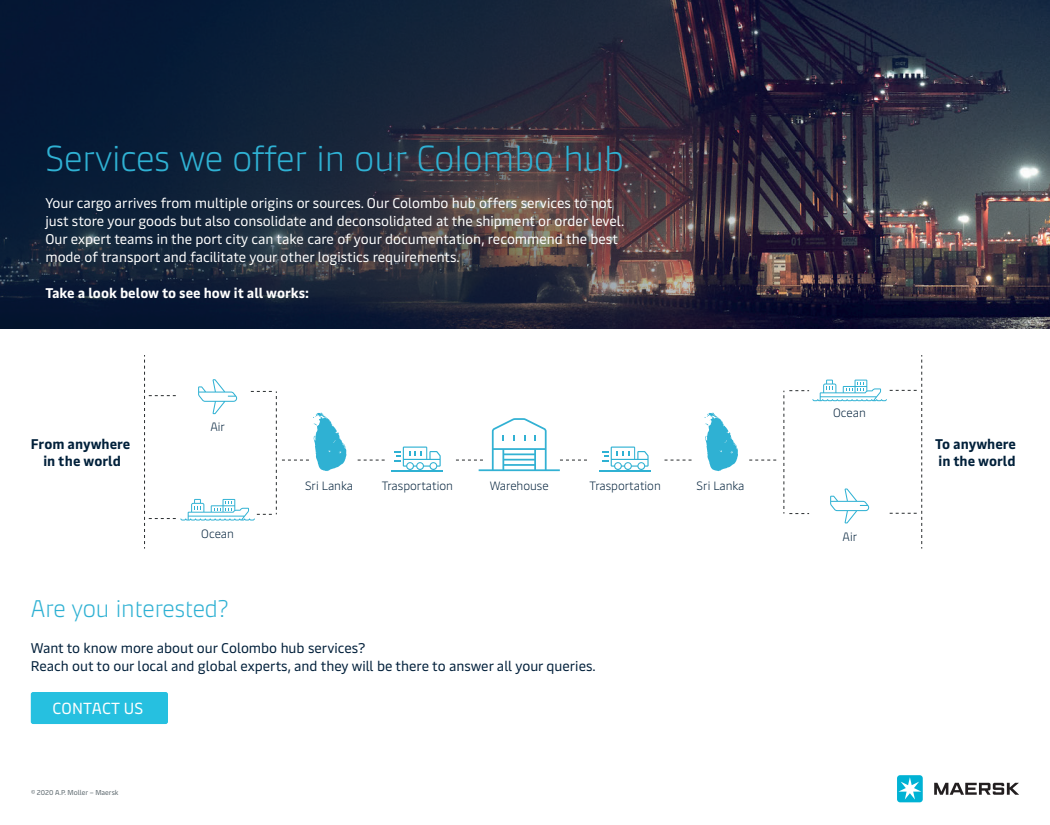
<style>
.page{position:relative;width:1050px;height:825px;background:#fff}
.page>*{position:absolute;margin:0;border:0;box-sizing:border-box;transform-origin:0 0}
.t1{font:300 36px "Maersk Headline";color:#2fb1d3}
.t2{font:300 24px "Maersk Headline";letter-spacing:-.005em;color:#2fb1d3}
.t3{font:16px "Maersk Text";color:#fff}
.t4{font:14px/18px "Maersk Text";color:#fff}
.t5{font:14px/18px "Maersk Text";color:#011f3a}
.t6{font:700 14px/16.8px "Maersk Text";color:#01203a}
.t7{font:700 14px "Maersk Text";color:#fff}
.t8{font:300 12px "Maersk Text";color:#01203a}
.t9{font:7px "Maersk Text";color:#576369}
</style>
<div class="page">
<img style="left:0;top:0;width:1049px;height:328px">
<svg style="left:358px;top:459px;width:27px;height:1px"></svg>
<svg style="left:664px;top:459px;width:28px;height:1px"></svg>
<svg style="left:749px;top:355px;width:173px;height:193px"></svg>
<hr style="left:392px;top:470px;width:51px;height:1px;background:#2fb1d3">
<svg style="left:394px;top:446px;width:47px;height:24px"></svg>
<hr style="left:599px;top:470px;width:52px;height:1px;background:#2fb1d3">
<svg style="left:602px;top:446px;width:46px;height:24px"></svg>
<svg style="left:456px;top:418px;width:131px;height:53px"></svg>
<svg style="left:144px;top:355px;width:202px;height:193px"></svg>
<svg style="left:704px;top:412px;width:34px;height:59px"></svg>
<div style="left:31px;top:691px;width:137px;height:32px;background:#26c0e0;border-radius:2px"></div>
<svg style="left:934px;top:782px;width:85px;height:12px"></svg>
<div style="left:897px;top:775px;width:25px;height:27px;background:#00b2d4;border-radius:3px"></div>
<svg style="left:898px;top:777px;width:23px;height:22px"></svg>
<h1 class="t1" style="left:45px;top:130px;width:580px">Services we offer in our Colombo hub</h1>
<p class="t4" style="left:45px;top:193px;width:580px">Your cargo arrives from multiple origins or sources. Our Colombo hub offers services to not just store your goods but also consolidate and deconsolidated at the shipment or order level.<br>Our expert teams in the port city can take care of your documentation, recommend the best mode of transport and facilitate your other logistics requirements.</p>
<p class="t7" style="left:45px;top:283px;width:265px">Take a look below to see how it all works:</p>
<p class="t6" style="left:31px;top:434px;width:101px;text-align:center">From anywhere in the world</p>
<p class="t8" style="left:210px;top:417px;width:16px">Air</p>
<p class="t8" style="left:201px;top:523px;width:34px">Ocean</p>
<p class="t8" style="left:305px;top:476px;width:49px">Sri Lanka</p>
<p class="t8" style="left:382px;top:476px;width:73px">Trasportation</p>
<p class="t8" style="left:490px;top:476px;width:61px">Warehouse</p>
<p class="t8" style="left:589px;top:476px;width:73px">Trasportation</p>
<p class="t8" style="left:696px;top:476px;width:49px">Sri Lanka</p>
<h2 class="t2" style="left:31px;top:589px;width:199px">Are you interested?</h2>
<p class="t5" style="left:31px;top:638px;width:566px">Want to know more about our Colombo hub services?<br>Reach out to our local and global experts, and they will be there to answer all your queries.</p>
<p class="t3" style="left:53px;top:697px;width:92px">CONTACT US</p>
<p class="t9" style="left:31px;top:788px;width:89px">© 2020 A.P. Moller – Maersk</p>
<p class="t8" style="left:833px;top:403px;width:34px">Ocean</p>
<p class="t8" style="left:842px;top:526px;width:16px">Air</p>
<p class="t6" style="left:935px;top:434px;width:82px">To anywhere in the world</p>
</div>
